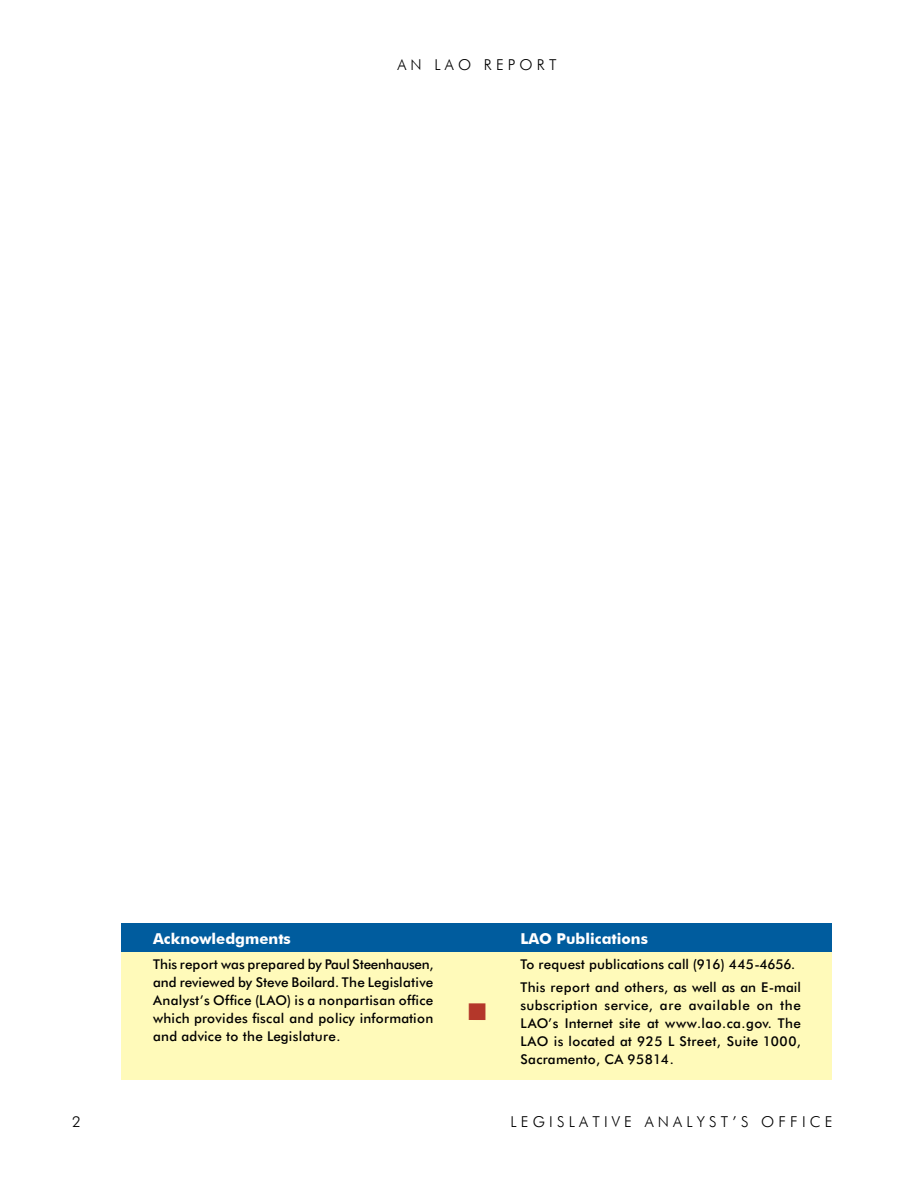
<style>
.page{position:relative;width:918px;height:1188px;background:#fff}
.page>*{position:absolute;margin:0;border:0;box-sizing:border-box;transform-origin:0 0}
.t1{font:24px "Zapf Dingbats";color:#b4372a}
.Summary_Text{font:300 15px "Futura BT";letter-spacing:.28em;color:#000}
.Credit_Heading{font:700 15px "Futura BT";color:#fff}
.Credit_on_Back{font:500 13.5px/18px "Futura BT";letter-spacing:.02em;color:#000;text-align:justify}
</style>
<div class="page">
<div style="left:122px;top:950px;width:710px;height:130px;background:#fffaba"></div>
<div style="left:122px;top:923px;width:710px;height:29px;background:#005c9e"></div>
<p class="Summary_Text" style="left:397px;top:55px;width:161px">AN LAO REPOR T</p>
<p class="Credit_Heading" style="left:153px;top:929px;width:139px">Acknowledgments</p>
<p class="Credit_on_Back" style="left:153px;top:955px;width:282px">This report was prepared by Paul Steenhausen, and reviewed by Steve Boilard. The Legislative Analyst’s Office (LAO) is a nonpartisan office which provides fiscal and policy information and advice to the Legislature.</p>
<p class="t1" style="left:468px;top:1001px;width:20px">■</p>
<p class="Credit_Heading" style="left:520px;top:929px;width:129px">LAO Publications</p>
<p class="Credit_on_Back" style="left:520px;top:955px;width:276px">To request publications call (916) 445-4656.</p>
<p class="Credit_on_Back" style="left:520px;top:978px;width:282px">This report and others, as well as an E-mail subscription service, are available on the LAO’s Internet site at www.lao.ca.gov. The LAO is located at 925 L Street, Suite 1000, Sacramento, CA 95814.</p>
<p class="Summary_Text" style="left:72px;top:1113px;width:10px">2</p>
<p class="Summary_Text" style="left:511px;top:1113px;width:323px">LEGISLATIVE ANALYST’S OFFICE</p>
</div>
